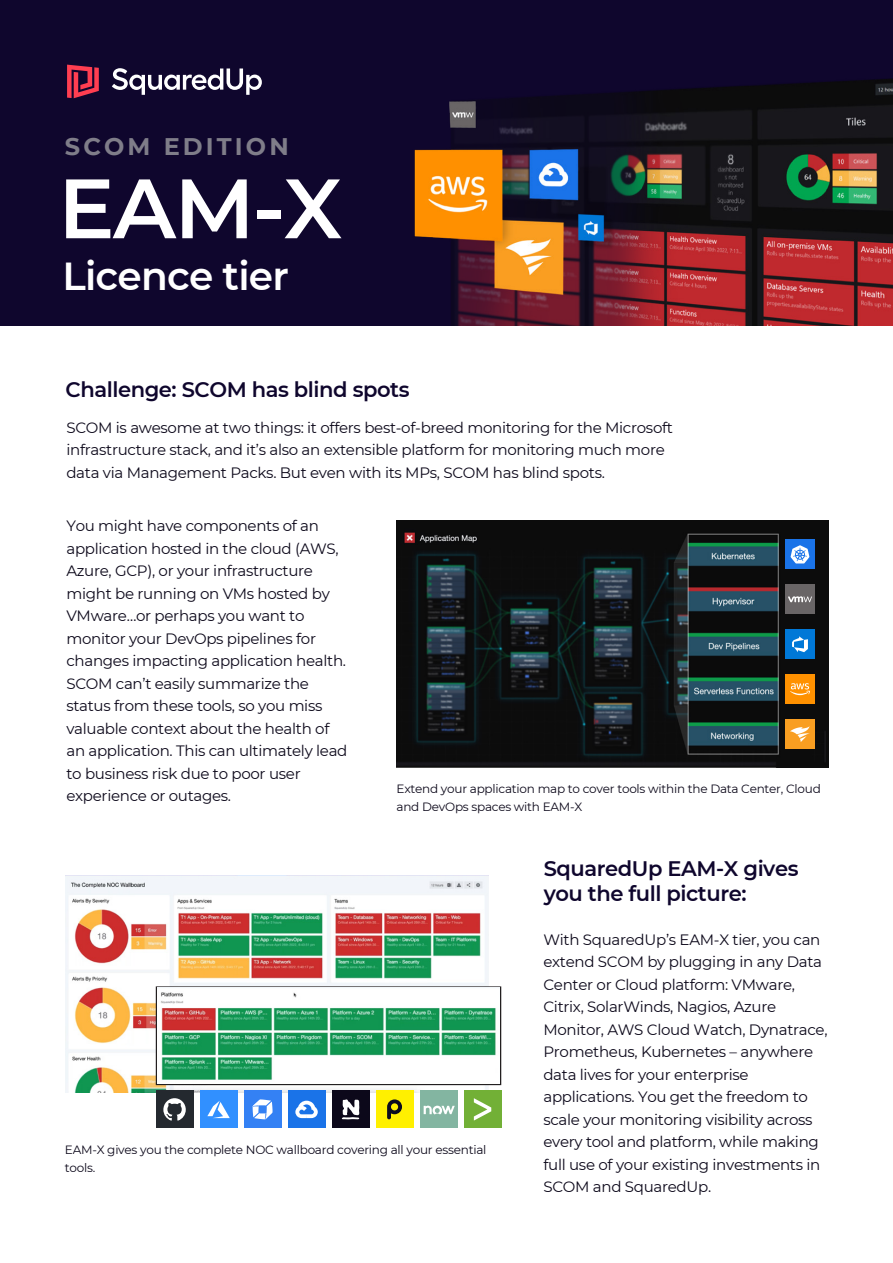
<style>
.page{position:relative;width:893px;height:1263px;background:#fff}
.page>*{position:absolute;margin:0;border:0;box-sizing:border-box;transform-origin:0 0}
.t1{font:600 84px "Montserrat";color:#fff}
.t2{font:600 39px "Montserrat";letter-spacing:-.02em;color:#fff}
.t3{font:700 24px "Montserrat";letter-spacing:.13em;color:#7f7d89}
.t4{font:600 21px/25.2px "Montserrat";letter-spacing:-.02em;color:#0f062d}
.t5{font:15px/22.5px "Montserrat";letter-spacing:-.02em;color:#0c081a}
.t6{font:12px/18px "Montserrat";letter-spacing:-.02em;color:#0c081a}
</style>
<div class="page">
<div style="left:0;top:0;width:893px;height:326px;background:#0f062d"></div>
<img style="left:414px;top:78px;width:479px;height:248px">
<svg style="left:112px;top:68px;width:150px;height:27px"></svg>
<svg style="left:67px;top:65px;width:32px;height:33px"></svg>
<img style="left:397px;top:520px;width:431px;height:247px">
<img style="left:65px;top:875px;width:424px;height:217px">
<div style="left:156px;top:986px;width:345px;height:99px;border:3px solid #231f20"></div>
<img style="left:157px;top:988px;width:343px;height:96px">
<div style="left:156px;top:1091px;width:37px;height:37px;background:#24292f"></div>
<svg style="left:163px;top:1098px;width:23px;height:23px"></svg>
<div style="left:785px;top:674px;width:30px;height:30px;background:#ff9100"></div>
<svg style="left:790px;top:683px;width:20px;height:12px"></svg>
<div style="left:200px;top:1091px;width:37px;height:37px;background:#3190ff"></div>
<svg style="left:207px;top:1101px;width:23px;height:17px"></svg>
<div style="left:785px;top:629px;width:30px;height:30px;background:#0078d7"></div>
<svg style="left:792px;top:636px;width:16px;height:16px"></svg>
<div style="left:244px;top:1091px;width:37px;height:37px;background:#3481f4"></div>
<svg style="left:253px;top:1099px;width:20px;height:20px"></svg>
<div style="left:288px;top:1091px;width:37px;height:37px;background:#1a73e8"></div>
<svg style="left:295px;top:1101px;width:23px;height:17px"></svg>
<div style="left:332px;top:1091px;width:37px;height:37px;background:#0c081a"></div>
<svg style="left:342px;top:1099px;width:17px;height:20px"></svg>
<div style="left:376px;top:1091px;width:37px;height:37px;background:#fff000"></div>
<svg style="left:387px;top:1099px;width:15px;height:20px"></svg>
<div style="left:420px;top:1091px;width:37px;height:37px;background:#83b5a1"></div>
<svg style="left:424px;top:1106px;width:31px;height:8px"></svg>
<div style="left:464px;top:1091px;width:37px;height:37px;background:#72b036"></div>
<svg style="left:474px;top:1098px;width:17px;height:22px"></svg>
<div style="left:785px;top:584px;width:30px;height:30px;background:#696566"></div>
<svg style="left:788px;top:596px;width:24px;height:6px"></svg>
<div style="left:785px;top:539px;width:30px;height:30px;background:#1a73e8"></div>
<svg style="left:791px;top:545px;width:18px;height:18px"></svg>
<div style="left:785px;top:719px;width:30px;height:30px;background:#f99e21"></div>
<svg style="left:790px;top:726px;width:20px;height:16px"></svg>
<h3 class="t3" style="left:65px;top:129px;width:225px">SCOM EDITION</h3>
<h1 class="t1" style="left:58px;top:149px;width:285px">EAM-X</h1>
<h2 class="t2" style="left:62px;top:248px;width:228px">Licence tier</h2>
<h3 class="t4" style="left:66px;top:376px;width:346px">Challenge: SCOM has blind spots</h3>
<p class="t5" style="left:66px;top:416px;width:608px">SCOM is awesome at two things: it offers best-of-breed monitoring for the Microsoft infrastructure stack, and it’s also an extensible platform for monitoring much more data via Management Packs. But even with its MPs, SCOM has blind spots.</p>
<p class="t5" style="left:66px;top:514px;width:283px">You might have components of an application hosted in the cloud (AWS, Azure, GCP), or your infrastructure might be running on VMs hosted by VMware…or perhaps you want to monitor your DevOps pipelines for changes impacting application health.<br>SCOM can’t easily summarize the status from these tools, so you miss valuable context about the health of an application. This can ultimately lead to business risk due to poor user experience or outages.</p>
<p class="t6" style="left:397px;top:779px;width:426px">Extend your application map to cover tools within the Data Center, Cloud and DevOps spaces with EAM-X</p>
<p class="t6" style="left:65px;top:1140px;width:423px">EAM-X gives you the complete NOC wallboard covering all your essential tools.</p>
<h3 class="t4" style="left:544px;top:854px;width:256px">SquaredUp EAM-X gives you the full picture:</h3>
<p class="t5" style="left:543px;top:928px;width:286px">With SquaredUp’s EAM-X tier, you can extend SCOM by plugging in any Data Center or Cloud platform: VMware, Citrix, SolarWinds, Nagios, Azure Monitor, AWS Cloud Watch, Dynatrace, Prometheus, Kubernetes – anywhere data lives for your enterprise applications. You get the freedom to scale your monitoring visibility across every tool and platform, while making full use of your existing investments in SCOM and SquaredUp.</p>
</div>
